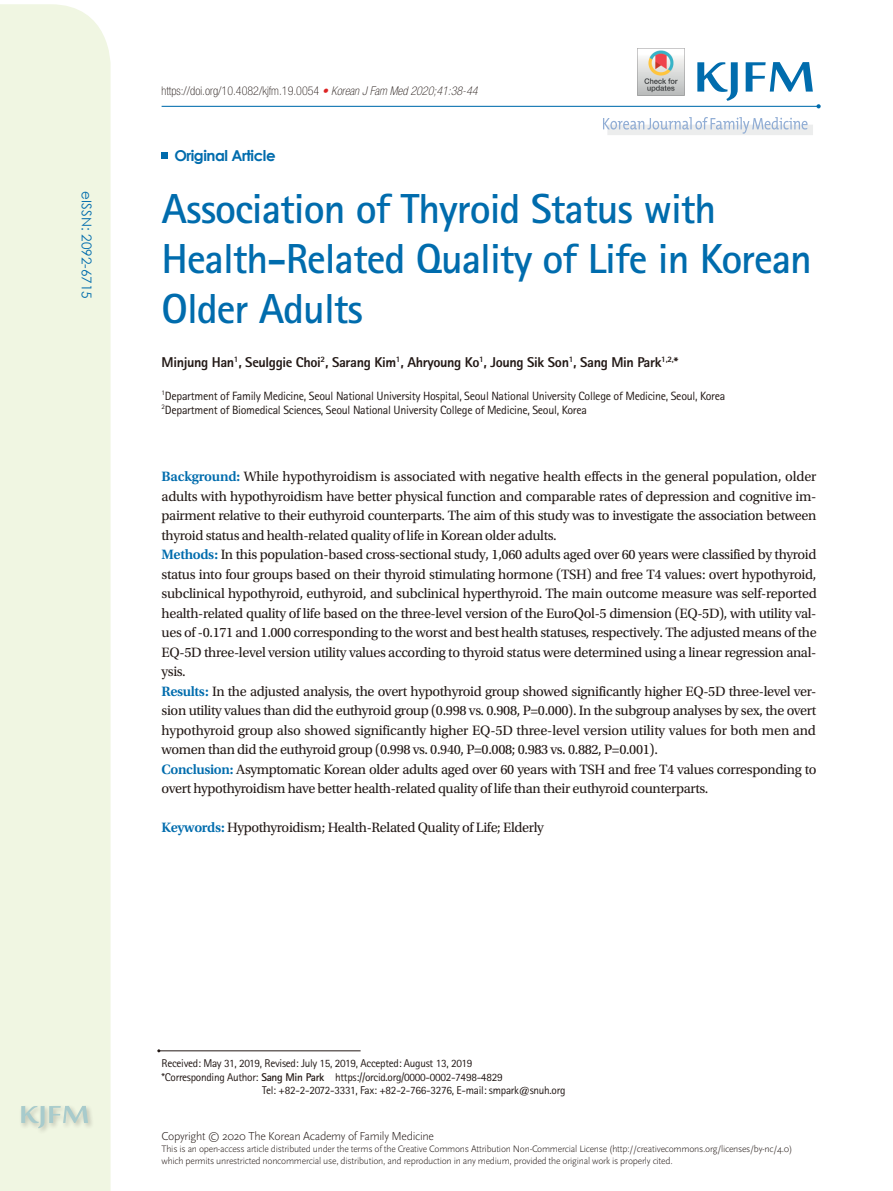
<style>
.page{position:relative;width:893px;height:1191px;background:#fff}
.page>*{position:absolute;margin:0;border:0;box-sizing:border-box;transform-origin:0 0}
.영문제목{font:700 42px/50.4px "Rotis Sans Serif Std";letter-spacing:-.025em;color:#006cad}
.논문종류{font:700 15px "Century Gothic";letter-spacing:-.03em;color:#006cad}
.영문초록{font:14.25px/19.5px "Utopia Std";letter-spacing:-.025em;color:#231916;text-align:justify}
.영문이름{font:800 14.25px "Rotis Sans Serif Std";letter-spacing:-.025em;color:#231916}
.키워드{font:14.25px "Utopia Std";letter-spacing:-.025em;color:#231916}
.t1{font:13.5px "Century Gothic";color:#006cad}
.영문소속{font:12px/14.4px "Rotis Sans Serif Std";letter-spacing:-.025em;color:#231916}
.doi{font:100 condensed 12px "Helvetica Neue LT Std";color:#231916}
.t2{font:300 12px "Scala Sans";letter-spacing:-.025em;color:#231916}
.교신저자_내용{font:11.25px "Rotis Sans Serif Std";letter-spacing:-.025em;color:#231916}
.접수_수정_승인_날짜{font:11.25px "Rotis Sans Serif Std";letter-spacing:-.025em;color:#231916}
.t3{font:300 9.75px/11.7px "Scala Sans";letter-spacing:-.025em;color:#231916}
.s1{font-style:italic;color:#dd2424}
.s2{font-style:italic}
.s3{font-weight:600;color:#006cad}
.s4{font-weight:700}
</style>
<div class="page">
<div style="left:0;top:4px;width:111px;height:1187px;background:#f0f6e2"></div>
<hr style="left:162px;top:106px;width:657px;height:1px;background:#006cad">
<svg style="left:697px;top:62px;width:124px;height:46px"></svg>
<div style="left:607px;top:125px;width:206px;height:10px;background:#eceded"></div>
<svg style="left:603px;top:117px;width:204px;height:17px"></svg>
<div style="left:19px;top:1103px;width:76px;height:31px;background:#231916;opacity:.75"></div>
<svg style="left:21px;top:1106px;width:67px;height:22px"></svg>
<hr style="left:159px;top:1050px;width:202px;height:1px;background:#231916">
<div style="left:162px;top:152px;width:6px;height:7px;background:#006cad"></div>
<img style="left:638px;top:50px;width:46px;height:46px">
<p class="t1" style="left:96px;top:191px;width:109px;rotate:90deg">eISSN: 2092-6715</p>
<p class="doi" style="left:162px;top:84px;width:317px">https://doi.org/10.4082/kjfm.19.0054 <span class="s1">•</span> <span class="s2">Korean J Fam Med 2020;41:38-44</span></p>
<p class="논문종류" style="left:174px;top:144px;width:103px">Original Article</p>
<p class="영문제목" style="left:162px;top:182px;width:652px">Association of Thyroid Status with<br>Health-Related Quality of Life in Korean<br>Older Adults</p>
<p class="영문이름" style="left:162px;top:353px;width:518px">Minjung Han<sup>1</sup>, Seulggie Choi<sup>2</sup>, Sarang Kim<sup>1</sup>, Ahryoung Ko<sup>1</sup>, Joung Sik Son<sup>1</sup>, Sang Min Park<sup>1,2,</sup>*</p>
<p class="영문소속" style="left:162px;top:388px;width:565px"><sup>1</sup>Department of Family Medicine, Seoul National University Hospital, Seoul National University College of Medicine, Seoul, Korea<br><sup>2</sup>Department of Biomedical Sciences, Seoul National University College of Medicine, Seoul, Korea</p>
<p class="영문초록" style="left:162px;top:467px;width:656px"><span class="s3">Background:</span> While hypothyroidism is associated with negative health effects in the general population, older adults with hypothyroidism have better physical function and comparable rates of depression and cognitive im&shy;pairment relative to their euthyroid counterparts. The aim of this study was to investigate the association between thyroid status and health-related quality of life in Korean older adults.</p>
<p class="영문초록" style="left:162px;top:545px;width:657px"><span class="s3">Methods:</span> In this population-based cross-sectional study, 1,060 adults aged over 60 years were classified by thyroid status into four groups based on their thyroid stimulating hormone (TSH) and free T4 values: overt hypothyroid, subclinical hypothyroid, euthyroid, and subclinical hyperthyroid. The main outcome measure was self-reported health-related quality of life based on the three-level version of the EuroQol-5 dimension (EQ-5D), with utility val&shy;ues of -0.171 and 1.000 corresponding to the worst and best health statuses, respectively. The adjusted means of the EQ-5D three-level version utility values according to thyroid status were determined using a linear regression anal&shy;ysis.</p>
<p class="영문초록" style="left:162px;top:681px;width:656px"><span class="s3">Results:</span> In the adjusted analysis, the overt hypothyroid group showed significantly higher EQ-5D three-level ver&shy;sion utility values than did the euthyroid group (0.998 vs. 0.908, P=0.000). In the subgroup analyses by sex, the overt hypothyroid group also showed significantly higher EQ-5D three-level version utility values for both men and women than did the euthyroid group (0.998 vs. 0.940, P=0.008; 0.983 vs. 0.882, P=0.001).</p>
<p class="영문초록" style="left:162px;top:759px;width:656px"><span class="s3">Conclusion:</span> Asymptomatic Korean older adults aged over 60 years with TSH and free T4 values corresponding to overt hypothyroidism have better health-related quality of life than their euthyroid counterparts.</p>
<p class="키워드" style="left:162px;top:820px;width:384px"><span class="s3">Keywords:</span> Hypothyroidism; Health-Related Quality of Life; Elderly</p>
<p class="접수_수정_승인_날짜" style="left:162px;top:1057px;width:312px">Received: May 31, 2019, Revised: July 15, 2019, Accepted: August 13, 2019</p>
<p class="교신저자_내용" style="left:162px;top:1070px;width:343px">*Corresponding Author: <span class="s4">Sang Min Park</span> https://orcid.org/0000-0002-7498-4829</p>
<p class="교신저자_내용" style="left:262px;top:1084px;width:305px">Tel: +82-2-2072-3331, Fax: +82-2-766-3276, E-mail: smpark@snuh.org</p>
<p class="t2" style="left:162px;top:1129px;width:274px">Copyright © 2020 The Korean Academy of Family Medicine</p>
<p class="t3" style="left:162px;top:1143px;width:632px">This is an open-access article distributed under the terms of the Creative Commons Attribution Non-Commercial License (http://creativecommons.org/licenses/by-nc/4.0) which permits unrestricted noncommercial use, distribution, and reproduction in any medium, provided the original work is properly cited.</p>
</div>
